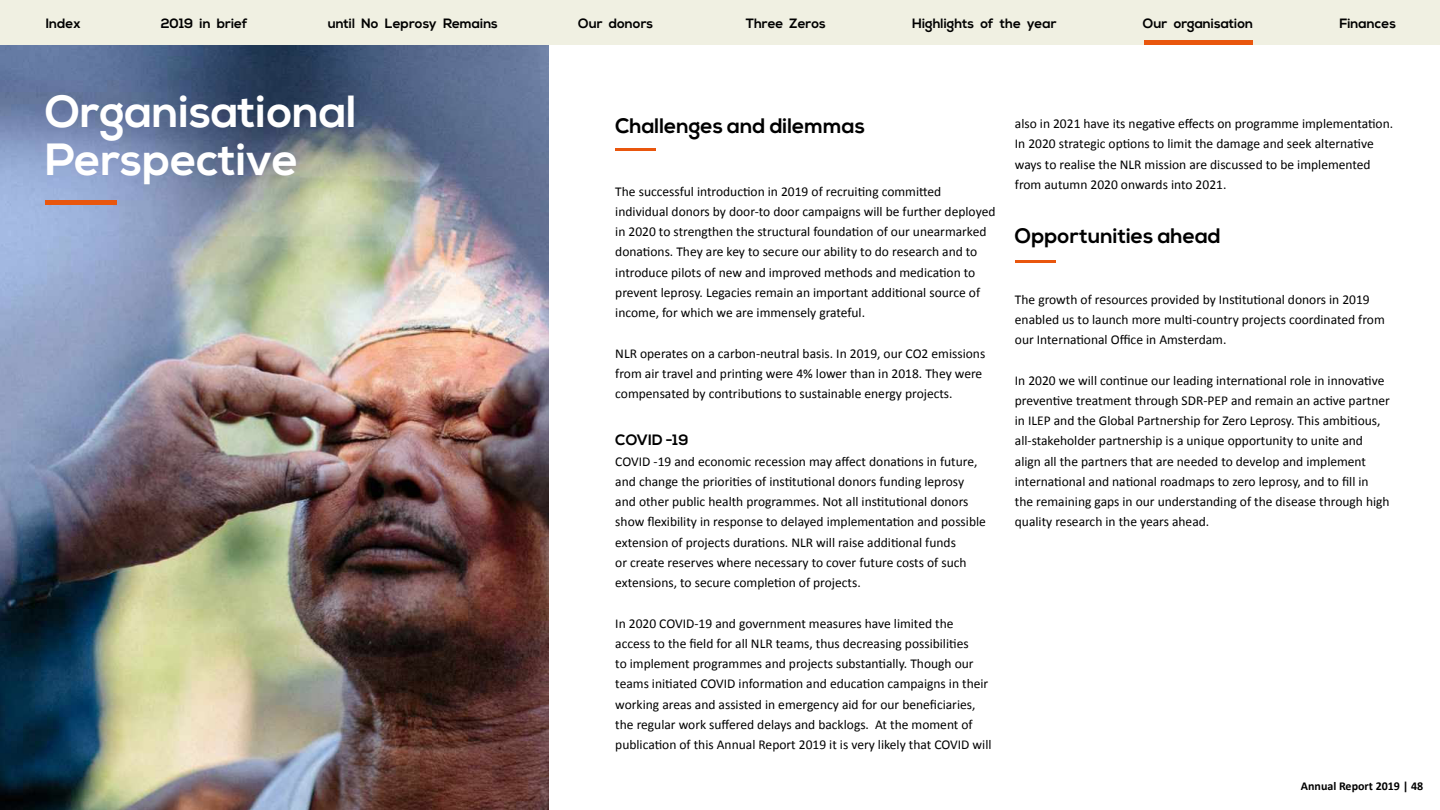
<style>
.page{position:relative;width:1440px;height:810px;background:#fff}
.page>*{position:absolute;margin:0;border:0;box-sizing:border-box;transform-origin:0 0}
.t1{font:700 45px/48.8px "Nexa";color:#fff}
.t2{font:700 21px "Nexa";color:#000}
.t3{font:700 15px "Nexa";color:#000}
.t4{font:13.5px/20.2px "Calibri";color:#000}
.t5{font:700 13.5px "Nexa";color:#000}
.t6{font:700 12px "Calibri";color:#000}
</style>
<div class="page">
<img style="left:0;top:45px;width:549px;height:765px">
<div style="left:45px;top:200px;width:72px;height:5px;background:#e9560d"></div>
<hr style="left:615px;top:148px;width:41px;height:3px;background:#e9560d">
<hr style="left:1015px;top:260px;width:41px;height:3px;background:#e9560d">
<div style="left:0;top:0;width:1440px;height:45px;background:#f0f0e2"></div>
<div style="left:1144px;top:40px;width:109px;height:5px;background:#e9560d"></div>
<p class="t5" style="left:46px;top:17px;width:36px">Index</p>
<p class="t5" style="left:161px;top:17px;width:88px">2019 in brief</p>
<p class="t5" style="left:328px;top:17px;width:172px">until No Leprosy Remains</p>
<p class="t5" style="left:578px;top:17px;width:77px">Our donors</p>
<p class="t5" style="left:746px;top:17px;width:82px">Three Zeros</p>
<p class="t5" style="left:912px;top:17px;width:146px">Highlights of the year</p>
<p class="t5" style="left:1143px;top:17px;width:112px">Our organisation</p>
<p class="t5" style="left:1339px;top:17px;width:58px">Finances</p>
<h1 class="t1" style="left:45px;top:91px;width:313px">Organisational<br>Perspective</h1>
<h2 class="t2" style="left:615px;top:116px;width:251px">Challenges and dilemmas</h2>
<p class="t4" style="left:615px;top:181px;width:382px">The successful introduction in 2019 of recruiting committed individual donors by door-to door campaigns will be further deployed in 2020 to strengthen the structural foundation of our unearmarked donations. They are key to secure our ability to do research and to introduce pilots of new and improved methods and medication to prevent leprosy. Legacies remain an important additional source of income, for which we are immensely grateful.</p>
<p class="t4" style="left:615px;top:343px;width:371px">NLR operates on a carbon-neutral basis. In 2019, our CO2 emissions from air travel and printing were 4% lower than in 2018. They were compensated by contributions to sustainable energy projects.</p>
<p class="t3" style="left:615px;top:433px;width:75px">COVID -19</p>
<p class="t4" style="left:615px;top:451px;width:372px">COVID -19 and economic recession may affect donations in future, and change the priorities of institutional donors funding leprosy and other public health programmes. Not all institutional donors show flexibility in response to delayed implementation and possible extension of projects durations. NLR will raise additional funds<br>or create reserves where necessary to cover future costs of such extensions, to secure completion of projects.</p>
<p class="t4" style="left:615px;top:613px;width:378px">In 2020 COVID-19 and government measures have limited the access to the field for all NLR teams, thus decreasing possibilities<br>to implement programmes and projects substantially. Though our teams initiated COVID information and education campaigns in their working areas and assisted in emergency aid for our beneficiaries, the regular work suffered delays and backlogs. At the moment of publication of this Annual Report 2019 it is very likely that COVID will</p>
<p class="t4" style="left:1015px;top:114px;width:380px">also in 2021 have its negative effects on programme implementation.<br>In 2020 strategic options to limit the damage and seek alternative ways to realise the NLR mission are discussed to be implemented from autumn 2020 onwards into 2021.</p>
<h2 class="t2" style="left:1015px;top:226px;width:207px">Opportunities ahead</h2>
<p class="t4" style="left:1015px;top:289px;width:371px">The growth of resources provided by Institutional donors in 2019 enabled us to launch more multi-country projects coordinated from our International Office in Amsterdam.</p>
<p class="t4" style="left:1015px;top:370px;width:377px">In 2020 we will continue our leading international role in innovative preventive treatment through SDR-PEP and remain an active partner in ILEP and the Global Partnership for Zero Leprosy. This ambitious, all-stakeholder partnership is a unique opportunity to unite and align all the partners that are needed to develop and implement international and national roadmaps to zero leprosy, and to fill in the remaining gaps in our understanding of the disease through high quality research in the years ahead.</p>
<p class="t6" style="left:1301px;top:781px;width:124px">Annual Report 2019 | 48</p>
</div>
